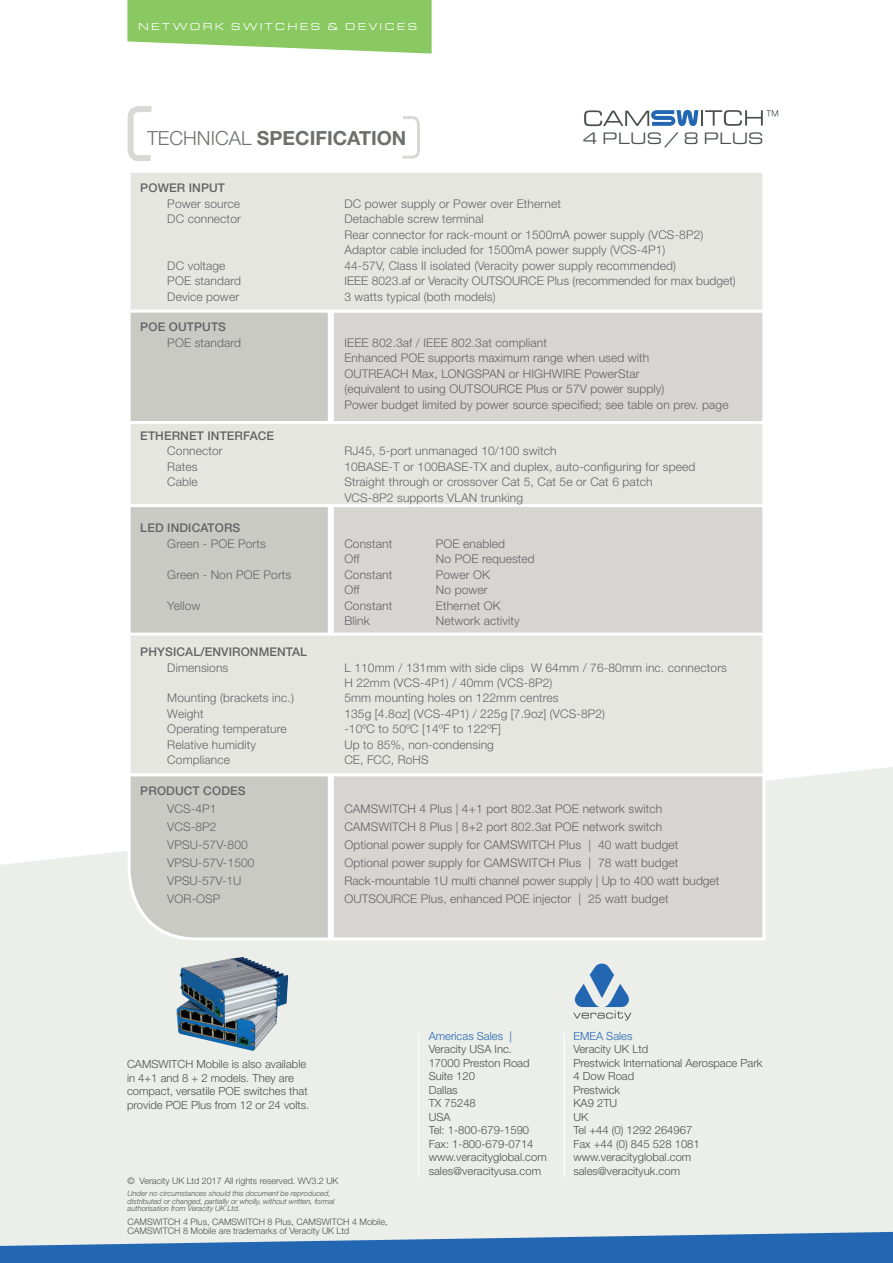
<style>
.page{position:relative;width:893px;height:1263px;background:#fff}
.page>*{position:absolute;margin:0;border:0;box-sizing:border-box;transform-origin:0 0}
.t1{font:700 19.5px "Helvetica Neue LT Std";color:#6d716d}
.t2{font:17.25px "Eurostile Ext";color:#4a524d}
.t3{font:300 12px/15.5px "Helvetica Neue LT Std";letter-spacing:.01em;color:#636366}
.t4{font:500 12px "Helvetica Neue LT Std";letter-spacing:.01em;color:#636366}
.t5{font:300 11.25px/13.5px "Helvetica Neue LT Std";color:#4a524d}
.t6{font:300 11.25px "Helvetica Neue LT Std";color:#2367b2}
.t7{font:10.5px "Eurostile Ext";letter-spacing:.22em;color:#fff}
.t8{font:300 9px/9px "Helvetica Neue LT Std";color:#4a524d}
.t9{font:italic 300 7.5px/7.5px "Helvetica Neue LT Std";color:#4a524d}
.s1{font-weight:300}
</style>
<div class="page">
<svg style="left:127px;top:0;width:305px;height:54px;background:#98ce75"></svg>
<div style="left:0;top:767px;width:893px;height:465px;background:#eceeea"></div>
<svg style="left:0;top:1232px;width:893px;height:31px;background:#4f85be"></svg>
<svg style="left:126px;top:313px;width:206px;height:629px;background:#cdcdc8"></svg>
<div style="left:331px;top:170px;width:434px;height:770px;background:#d6d5d1;border:3px solid #fff"></div>
<hr style="left:564px;top:1033px;width:1px;height:144px;background:#fff">
<svg style="left:573px;top:963px;width:58px;height:57px;background:#a7bed2"></svg>
<svg style="left:402px;top:116px;width:18px;height:43px"></svg>
<svg style="left:127px;top:106px;width:25px;height:55px"></svg>
<div style="left:128px;top:633px;width:637px;height:143px;background:#e6e6e1;border:3px solid #fff"></div>
<hr style="left:418px;top:1034px;width:1px;height:144px;background:#fff">
<div style="left:129px;top:171px;width:635px;height:140px;background:#e6e6e1"></div>
<div style="left:128px;top:170px;width:637px;height:143px;border:3px solid #fff"></div>
<div style="left:129px;top:422px;width:635px;height:84px;background:#e6e6e1"></div>
<div style="left:128px;top:421px;width:637px;height:86px;border:3px solid #fff"></div>
<svg style="left:584px;top:110px;width:194px;height:16px"></svg>
<img style="left:176px;top:957px;width:112px;height:94px">
<p class="t7" style="left:138px;top:21px;width:280px">NETWORK SWITCHES &amp; DEVICES</p>
<h1 class="t1" style="left:147px;top:126px;width:261px"><span class="s1">TECHNICAL</span> SPECIFICATION</h1>
<h2 class="t2" style="left:582px;top:129px;width:183px">4 PLUS / 8 PLUS</h2>
<p class="t4" style="left:140px;top:181px;width:86px">POWER INPUT</p>
<p class="t3" style="left:167px;top:196px;width:74px">Power source</p>
<p class="t3" style="left:344px;top:196px;width:218px">DC power supply or Power over Ethernet</p>
<p class="t3" style="left:167px;top:211px;width:75px">DC connector</p>
<p class="t3" style="left:344px;top:211px;width:361px">Detachable screw terminal<br>Rear connector for rack-mount or 1500mA power supply (VCS-8P2)<br>Adaptor cable included for 1500mA power supply (VCS-4P1)</p>
<p class="t3" style="left:167px;top:257px;width:60px">DC voltage</p>
<p class="t3" style="left:344px;top:257px;width:333px">44-57V, Class II isolated (Veracity power supply recommended)</p>
<p class="t3" style="left:167px;top:273px;width:75px">POE standard</p>
<p class="t3" style="left:344px;top:273px;width:393px">IEEE 8023.af or Veracity OUTSOURCE Plus (recommended for max budget)</p>
<p class="t3" style="left:167px;top:288px;width:73px">Device power</p>
<p class="t3" style="left:344px;top:288px;width:153px">3 watts typical (both models)</p>
<p class="t4" style="left:140px;top:320px;width:87px">POE OUTPUTS</p>
<p class="t3" style="left:167px;top:335px;width:75px">POE standard</p>
<p class="t3" style="left:344px;top:335px;width:386px">IEEE 802.3af / IEEE 802.3at compliant<br>Enhanced POE supports maximum range when used with<br>OUTREACH Max, LONGSPAN or HIGHWIRE PowerStar<br>(equivalent to using OUTSOURCE Plus or 57V power supply)<br>Power budget limited by power source specified; see table on prev. page</p>
<p class="t4" style="left:140px;top:428px;width:135px">ETHERNET INTERFACE</p>
<p class="t3" style="left:167px;top:443px;width:57px">Connector</p>
<p class="t3" style="left:344px;top:443px;width:214px">RJ45, 5-port unmanaged 10/100 switch</p>
<p class="t3" style="left:167px;top:458px;width:32px">Rates</p>
<p class="t3" style="left:344px;top:458px;width:352px">10BASE-T or 100BASE-TX and duplex, auto-configuring for speed</p>
<p class="t3" style="left:167px;top:474px;width:32px">Cable</p>
<p class="t3" style="left:344px;top:474px;width:310px">Straight through or crossover Cat 5, Cat 5e or Cat 6 patch<br>VCS-8P2 supports VLAN trunking</p>
<p class="t4" style="left:140px;top:521px;width:102px">LED INDICATORS</p>
<p class="t3" style="left:167px;top:536px;width:100px">Green - POE Ports</p>
<p class="t3" style="left:344px;top:536px;width:49px">Constant</p>
<p class="t3" style="left:436px;top:536px;width:71px">POE enabled</p>
<p class="t3" style="left:344px;top:551px;width:17px">Off</p>
<p class="t3" style="left:436px;top:551px;width:100px">No POE requested</p>
<p class="t3" style="left:167px;top:566px;width:126px">Green - Non POE Ports</p>
<p class="t3" style="left:344px;top:566px;width:49px">Constant</p>
<p class="t3" style="left:436px;top:566px;width:55px">Power OK</p>
<p class="t3" style="left:344px;top:582px;width:17px">Off</p>
<p class="t3" style="left:436px;top:582px;width:53px">No power</p>
<p class="t3" style="left:167px;top:597px;width:35px">Yellow</p>
<p class="t3" style="left:344px;top:597px;width:49px">Constant</p>
<p class="t3" style="left:436px;top:597px;width:66px">Ethernet OK</p>
<p class="t3" style="left:344px;top:613px;width:27px">Blink</p>
<p class="t3" style="left:436px;top:613px;width:85px">Network activity</p>
<p class="t4" style="left:140px;top:645px;width:168px">PHYSICAL/ENVIRONMENTAL</p>
<p class="t3" style="left:167px;top:659px;width:63px">Dimensions</p>
<p class="t3" style="left:344px;top:659px;width:384px">L 110mm / 131mm with side clips W 64mm / 76-80mm inc. connectors<br>H 22mm (VCS-4P1) / 40mm (VCS-8P2)</p>
<p class="t3" style="left:167px;top:690px;width:128px">Mounting (brackets inc.)</p>
<p class="t3" style="left:344px;top:690px;width:216px">5mm mounting holes on 122mm centres</p>
<p class="t3" style="left:167px;top:706px;width:38px">Weight</p>
<p class="t3" style="left:344px;top:706px;width:262px">135g [4.8oz] (VCS-4P1) / 225g [7.9oz] (VCS-8P2)</p>
<p class="t3" style="left:167px;top:721px;width:121px">Operating temperature</p>
<p class="t3" style="left:344px;top:721px;width:158px">-10ºC to 50ºC [14ºF to 122ºF]</p>
<p class="t3" style="left:167px;top:736px;width:90px">Relative humidity</p>
<p class="t3" style="left:344px;top:736px;width:151px">Up to 85%, non-condensing</p>
<p class="t3" style="left:167px;top:752px;width:64px">Compliance</p>
<p class="t3" style="left:344px;top:752px;width:86px">CE, FCC, RoHS</p>
<p class="t4" style="left:140px;top:784px;width:107px">PRODUCT CODES</p>
<p class="t3" style="left:167px;top:801px;width:51px">VCS-4P1</p>
<p class="t3" style="left:344px;top:801px;width:319px">CAMSWITCH 4 Plus | 4+1 port 802.3at POE network switch</p>
<p class="t3" style="left:167px;top:819px;width:51px">VCS-8P2</p>
<p class="t3" style="left:344px;top:819px;width:319px">CAMSWITCH 8 Plus | 8+2 port 802.3at POE network switch</p>
<p class="t3" style="left:167px;top:837px;width:82px">VPSU-57V-800</p>
<p class="t3" style="left:344px;top:837px;width:336px">Optional power supply for CAMSWITCH Plus | 40 watt budget</p>
<p class="t3" style="left:167px;top:855px;width:89px">VPSU-57V-1500</p>
<p class="t3" style="left:344px;top:855px;width:336px">Optional power supply for CAMSWITCH Plus | 78 watt budget</p>
<p class="t3" style="left:167px;top:873px;width:76px">VPSU-57V-1U</p>
<p class="t3" style="left:344px;top:873px;width:376px">Rack-mountable 1U multi channel power supply | Up to 400 watt budget</p>
<p class="t3" style="left:167px;top:891px;width:55px">VOR-OSP</p>
<p class="t3" style="left:344px;top:891px;width:326px">OUTSOURCE Plus, enhanced POE injector | 25 watt budget</p>
<p class="t5" style="left:127px;top:1057px;width:184px">CAMSWITCH Mobile is also available in 4+1 and 8 + 2 models. They are compact, versatile POE switches that provide POE Plus from 12 or 24 volts.</p>
<p class="t8" style="left:128px;top:1176px;width:212px">© Veracity UK Ltd 2017 All rights reserved. WV3.2 UK</p>
<p class="t9" style="left:128px;top:1190px;width:209px">Under no circumstances should this document be reproduced, distributed or changed, partially or wholly, without written, formal authorisation from Veracity UK Ltd.</p>
<p class="t8" style="left:128px;top:1217px;width:262px">CAMSWITCH 4 Plus, CAMSWITCH 8 Plus, CAMSWITCH 4 Mobile,<br>CAMSWITCH 8 Mobile are trademarks of Veracity UK Ltd</p>
<p class="t6" style="left:429px;top:1029px;width:85px">Americas Sales |</p>
<p class="t5" style="left:429px;top:1042px;width:119px">Veracity USA Inc.<br>17000 Preston Road<br>Suite 120<br>Dallas<br>TX 75248<br>USA<br>Tel: 1-800-679-1590<br>Fax: 1-800-679-0714 www.veracityglobal.com sales@veracityusa.com</p>
<p class="t6" style="left:573px;top:1029px;width:61px">EMEA Sales</p>
<p class="t5" style="left:573px;top:1042px;width:191px">Veracity UK Ltd<br>Prestwick International Aerospace Park<br>4 Dow Road<br>Prestwick<br>KA9 2TU<br>UK<br>Tel +44 (0) 1292 264967<br>Fax +44 (0) 845 528 1081 www.veracityglobal.com sales@veracityuk.com</p>
</div>
